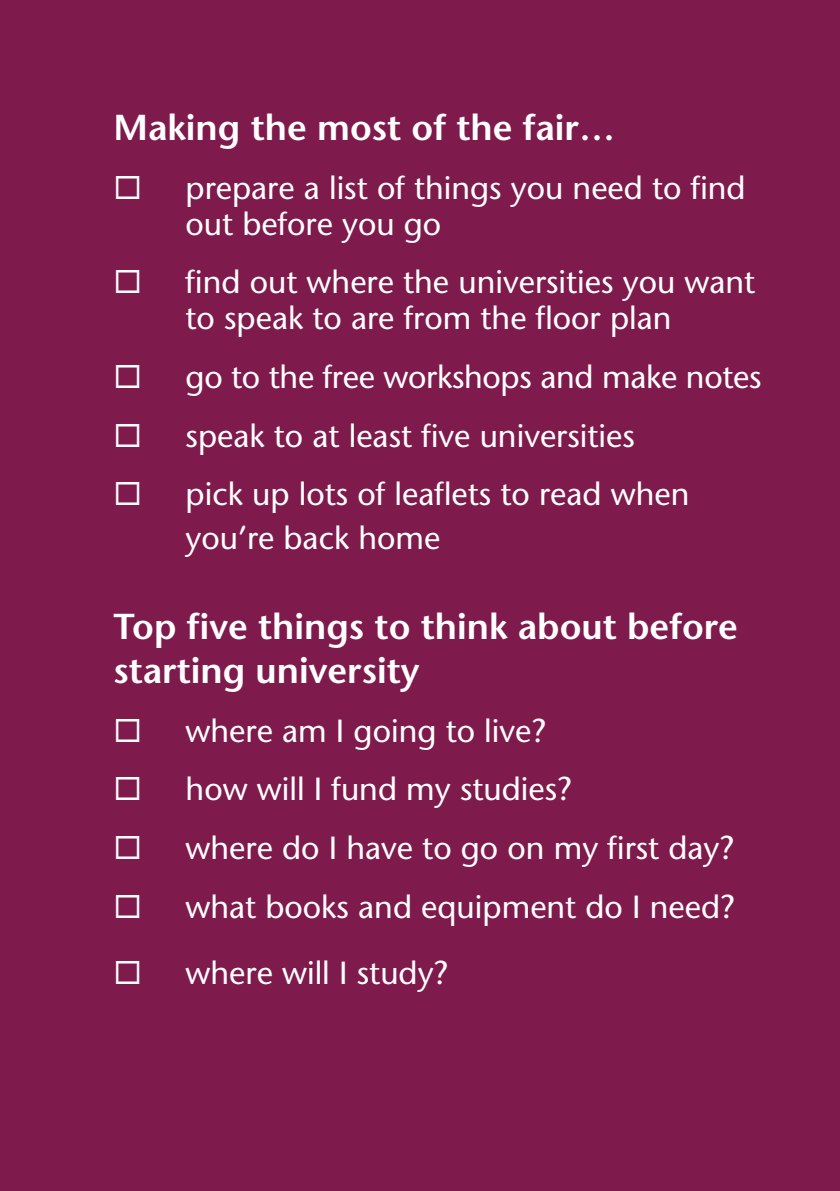
<style>
.page{position:relative;width:840px;height:1191px;background:#fff}
.page>*{position:absolute;margin:0;border:0;box-sizing:border-box;transform-origin:0 0}
.t1{font:600 36px/44px "Stone Sans Std";color:#fff}
.t2{font:500 32px/36px "Stone Sans Std";color:#fff}
.t3{font:32px/58.6px "Wingdings";color:#fff;text-align:justify}
</style>
<div class="page">
<div style="left:0;top:0;width:839px;height:1191px;background:#7f1a4c"></div>
<h2 class="t1" style="left:113px;top:105px;width:502px">Making the most of the fair…</h2>
<p class="t2" style="left:185px;top:169px;width:561px">prepare a list of things you need to find out before you go</p>
<p class="t2" style="left:185px;top:264px;width:571px">find out where the universities you want to speak to are from the floor plan</p>
<p class="t2" style="left:185px;top:359px;width:577px">go to the free workshops and make notes</p>
<p class="t2" style="left:185px;top:406px;width:505px;line-height:58.6px">speak to at least five universities pick up lots of leaflets to read when</p>
<p class="t2" style="left:185px;top:520px;width:256px">you’re back home</p>
<p class="t3" style="left:113px;top:348px;width:30px">◻ ◻ ◻</p>
<h2 class="t1" style="left:113px;top:604px;width:625px">Top five things to think about before starting university</h2>
<p class="t2" style="left:113px;top:712px;width:434px">◻ where am I going to live?</p>
<p class="t2" style="left:113px;top:771px;width:460px">◻ how will I fund my studies?</p>
<p class="t2" style="left:113px;top:830px;width:622px">◻ where do I have to go on my first day?</p>
<p class="t2" style="left:113px;top:888px;width:622px">◻ what books and equipment do I need?</p>
<p class="t2" style="left:113px;top:955px;width:336px">◻ where will I study?</p>
</div>
